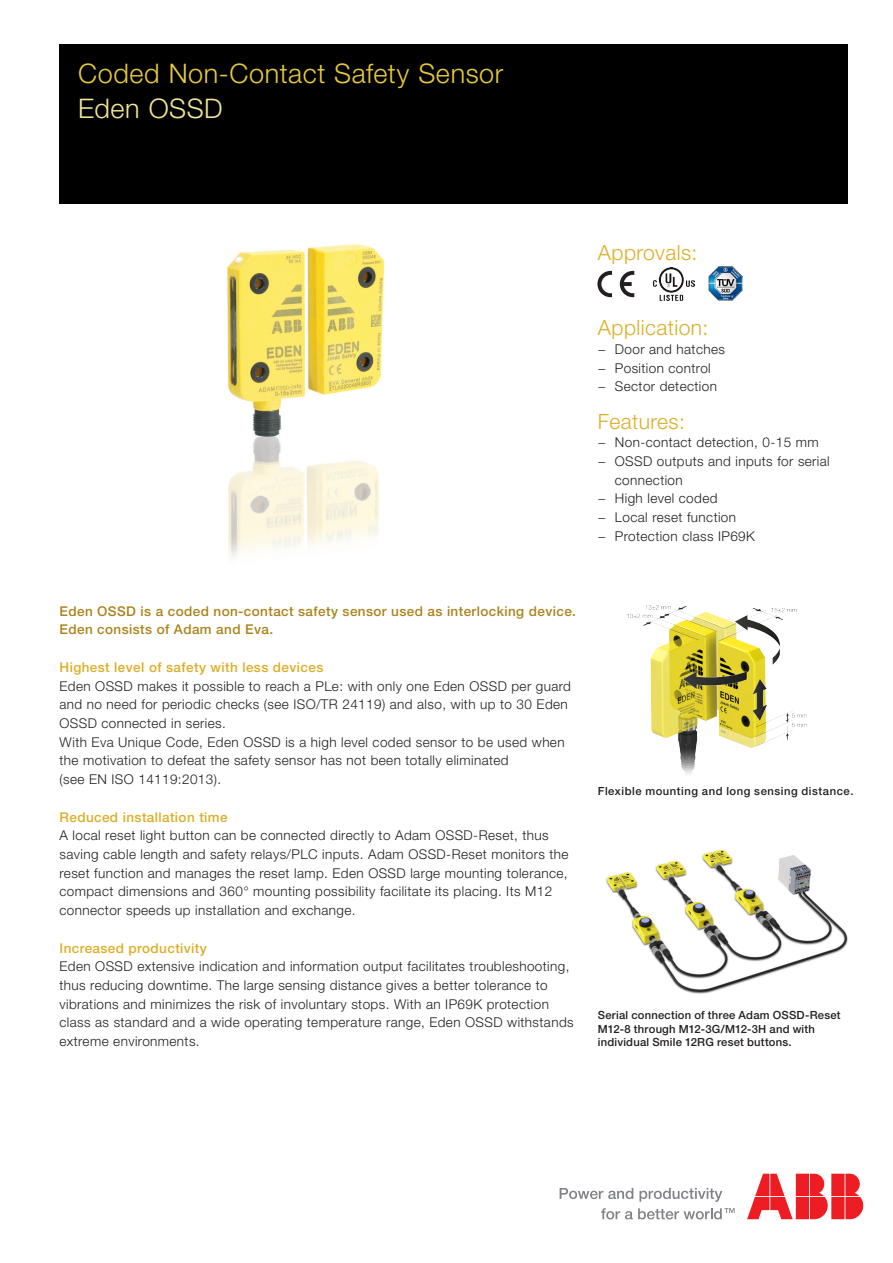
<style>
.page{position:relative;width:893px;height:1263px;background:#fff}
.page>*{position:absolute;margin:0;border:0;box-sizing:border-box;transform-origin:0 0}
.Smaller_cover_title{font:300 27px "Helvetica Neue LT Std";letter-spacing:.02em;color:#e8cc38}
.Smaller_cover_title-2{font:300 27px "Helvetica Neue LT Std";letter-spacing:.02em;color:#f3e795}
.Special_comments__co{font:300 21px "Helvetica Neue LT Std";letter-spacing:.02em;color:#dcae26}
.Body_text{font:300 13.5px/18.8px "Helvetica Neue LT Std";letter-spacing:.03em;color:#231f20}
.Body_text-2{font:500 13.5px/18.8px "Helvetica Neue LT Std";letter-spacing:.03em;color:#aa831b}
.Body_text-3{font:500 13.5px "Helvetica Neue LT Std";letter-spacing:.03em;color:#dcae26}
.t1{font:500 11.25px/13.5px "Helvetica Neue LT Std";letter-spacing:.02em;color:#231f20}
.t2{font:500 11.25px "Helvetica Neue LT Std";letter-spacing:.045em;color:#231f20}
</style>
<div class="page">
<div style="left:60px;top:45px;width:788px;height:159px;background:#000"></div>
<svg style="left:747px;top:1174px;width:116px;height:45px"></svg>
<svg style="left:560px;top:1188px;width:73px;height:11px"></svg>
<svg style="left:639px;top:1188px;width:83px;height:14px"></svg>
<svg style="left:601px;top:1208px;width:134px;height:11px"></svg>
<img style="left:227px;top:244px;width:158px;height:313px">
<img style="left:627px;top:605px;width:180px;height:169px">
<img style="left:606px;top:849px;width:242px;height:145px">
<svg style="left:620px;top:271px;width:14px;height:26px"></svg>
<svg style="left:597px;top:271px;width:15px;height:26px"></svg>
<img style="left:709px;top:267px;width:33px;height:34px">
<img style="left:652px;top:267px;width:43px;height:33px">
<p class="Smaller_cover_title" style="left:78px;top:57px;width:427px">Coded Non-Contact Safety Sensor</p>
<p class="Smaller_cover_title-2" style="left:78px;top:92px;width:146px">Eden OSSD</p>
<p class="Special_comments__co" style="left:598px;top:240px;width:101px">Approvals:</p>
<p class="Special_comments__co" style="left:598px;top:315px;width:112px">Application:</p>
<p class="Body_text" style="left:598px;top:339px;width:129px">− Door and hatches</p>
<p class="Body_text" style="left:598px;top:358px;width:114px">− Position control</p>
<p class="Body_text" style="left:598px;top:377px;width:121px">− Sector detection</p>
<p class="Special_comments__co" style="left:598px;top:408px;width:89px">Features:</p>
<p class="Body_text" style="left:598px;top:433px;width:222px">− Non-contact detection, 0-15 mm</p>
<p class="Body_text" style="left:615px;top:452px;width:216px;text-indent:-17px">− OSSD outputs and inputs for serial connection</p>
<p class="Body_text" style="left:598px;top:489px;width:121px">− High level coded</p>
<p class="Body_text" style="left:598px;top:508px;width:140px">− Local reset function</p>
<p class="Body_text" style="left:598px;top:526px;width:159px">− Protection class IP69K</p>
<p class="Body_text-2" style="left:60px;top:601px;width:518px">Eden OSSD is a coded non-contact safety sensor used as interlocking device.<br>Eden consists of Adam and Eva.</p>
<p class="Body_text-3" style="left:60px;top:659px;width:265px">Highest level of safety with less devices</p>
<p class="Body_text" style="left:60px;top:676px;width:513px">Eden OSSD makes it possible to reach a PLe: with only one Eden OSSD per guard and no need for periodic checks (see ISO/TR 24119) and also, with up to 30 Eden<br>OSSD connected in series.</p>
<p class="Body_text" style="left:60px;top:732px;width:507px">With Eva Unique Code, Eden OSSD is a high level coded sensor to be used when the motivation to defeat the safety sensor has not been totally eliminated<br>(see EN ISO 14119:2013).</p>
<p class="Body_text-3" style="left:60px;top:809px;width:170px">Reduced installation time</p>
<p class="Body_text" style="left:60px;top:826px;width:511px">A local reset light button can be connected directly to Adam OSSD-Reset, thus saving cable length and safety relays/PLC inputs. Adam OSSD-Reset monitors the reset function and manages the reset lamp. Eden OSSD large mounting tolerance, compact dimensions and 360° mounting possibility facilitate its placing. Its M12 connector speeds up installation and exchange.</p>
<p class="Body_text-3" style="left:60px;top:940px;width:149px">Increased productivity</p>
<p class="Body_text" style="left:60px;top:957px;width:516px">Eden OSSD extensive indication and information output facilitates troubleshooting, thus reducing downtime. The large sensing distance gives a better tolerance to vibrations and minimizes the risk of involuntary stops. With an IP69K protection class as standard and a wide operating temperature range, Eden OSSD withstands extreme environments.</p>
<p class="t2" style="left:598px;top:784px;width:257px">Flexible mounting and long sensing distance.</p>
<p class="t1" style="left:598px;top:1008px;width:244px">Serial connection of three Adam OSSD-Reset<br>M12-8 through M12-3G/M12-3H and with individual Smile 12RG reset buttons.</p>
</div>
